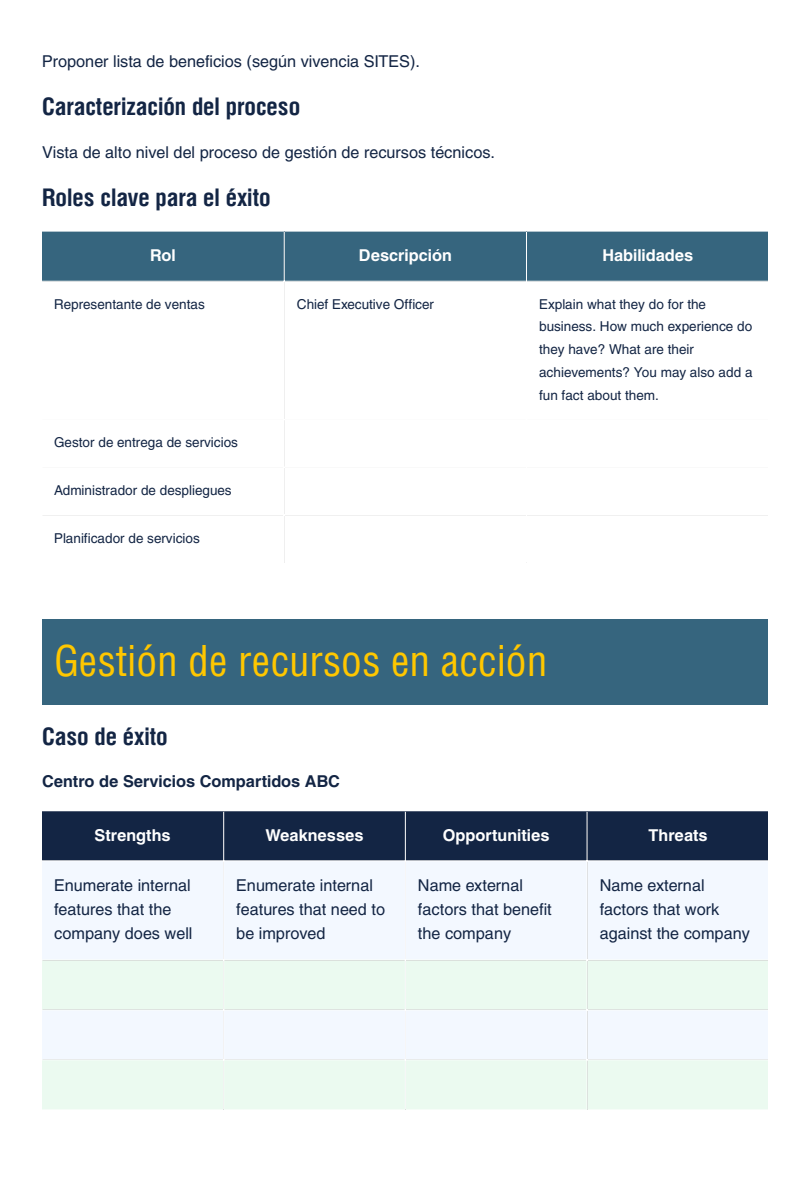
<style>
.page{position:relative;width:810px;height:1181px;background:#fff}
.page>*{position:absolute;margin:0;border:0;box-sizing:border-box;transform-origin:0 0}
.t1{font:43.05px "Helios Cond";color:#ffc700}
.t2{font:700 24.3px "Helios Cond";color:#132544}
.t3{font:16.2px/24.3px "Helios";color:#132544}
.t4{font:700 16.2px "Helios";color:#fff}
.t5{font:700 16.2px "Helios";color:#132544}
.t6{font:13.5px/22.6px "Helios";color:#132544}
</style>
<div class="page">
<div style="left:42px;top:232px;width:726px;height:49px;background:#36657e"></div>
<hr style="left:284px;top:232px;width:1px;height:330px;background:#fff">
<hr style="left:526px;top:232px;width:1px;height:330px;background:#fff">
<div style="left:42px;top:619px;width:726px;height:85px;background:#36657e"></div>
<div style="left:42px;top:811px;width:726px;height:49px;background:#132544"></div>
<div style="left:42px;top:862px;width:726px;height:97px;background:#f3f8ff"></div>
<svg style="left:42px;top:960px;width:726px;height:149px;fill:#ebfaf0"></svg>
<hr style="left:223px;top:811px;width:1px;height:298px;background:#fff">
<hr style="left:405px;top:811px;width:1px;height:298px;background:#fff">
<hr style="left:587px;top:811px;width:1px;height:298px;background:#fff">
<hr style="left:42px;top:1009px;width:726px;height:1px;background:#fff">
<hr style="left:42px;top:1059px;width:726px;height:1px;background:#fff">
<p class="t3" style="left:42px;top:49px;width:380px">Proponer lista de beneficios (según vivencia SITES).</p>
<h1 class="t2" style="left:42px;top:89px;width:260px">Caracterización del proceso</h1>
<p class="t3" style="left:42px;top:140px;width:455px">Vista de alto nivel del proceso de gestión de recursos técnicos.</p>
<h1 class="t2" style="left:42px;top:180px;width:230px">Roles clave para el éxito</h1>
<p class="t4" style="left:150px;top:245px;width:27px">Rol</p>
<p class="t4" style="left:359px;top:245px;width:94px">Descripción</p>
<p class="t4" style="left:602px;top:245px;width:93px">Habilidades</p>
<p class="t6" style="left:54px;top:292px;width:152px">Representante de ventas</p>
<p class="t6" style="left:297px;top:292px;width:139px">Chief Executive Officer</p>
<p class="t6" style="left:539px;top:292px;width:215px">Explain what they do for the business. How much experience do they have? What are their achievements? You may also add a fun fact about them.</p>
<p class="t6" style="left:54px;top:431px;width:185px">Gestor de entrega de servicios</p>
<p class="t6" style="left:54px;top:478px;width:179px">Administrador de despliegues</p>
<p class="t6" style="left:54px;top:526px;width:147px">Planificador de servicios</p>
<p class="t1" style="left:54px;top:634px;width:495px">Gestión de recursos en acción</p>
<h1 class="t2" style="left:42px;top:719px;width:127px">Caso de éxito</h1>
<p class="t5" style="left:42px;top:771px;width:300px">Centro de Servicios Compartidos ABC</p>
<p class="t4" style="left:95px;top:824px;width:78px">Strengths</p>
<p class="t4" style="left:265px;top:824px;width:100px">Weaknesses</p>
<p class="t4" style="left:443px;top:824px;width:108px">Opportunities</p>
<p class="t4" style="left:649px;top:824px;width:61px">Threats</p>
<p class="t3" style="left:54px;top:872px;width:140px">Enumerate internal features that the company does well</p>
<p class="t3" style="left:236px;top:872px;width:150px">Enumerate internal features that need to be improved</p>
<p class="t3" style="left:418px;top:872px;width:135px">Name external factors that benefit the company</p>
<p class="t3" style="left:600px;top:872px;width:152px">Name external factors that work against the company</p>
</div>
